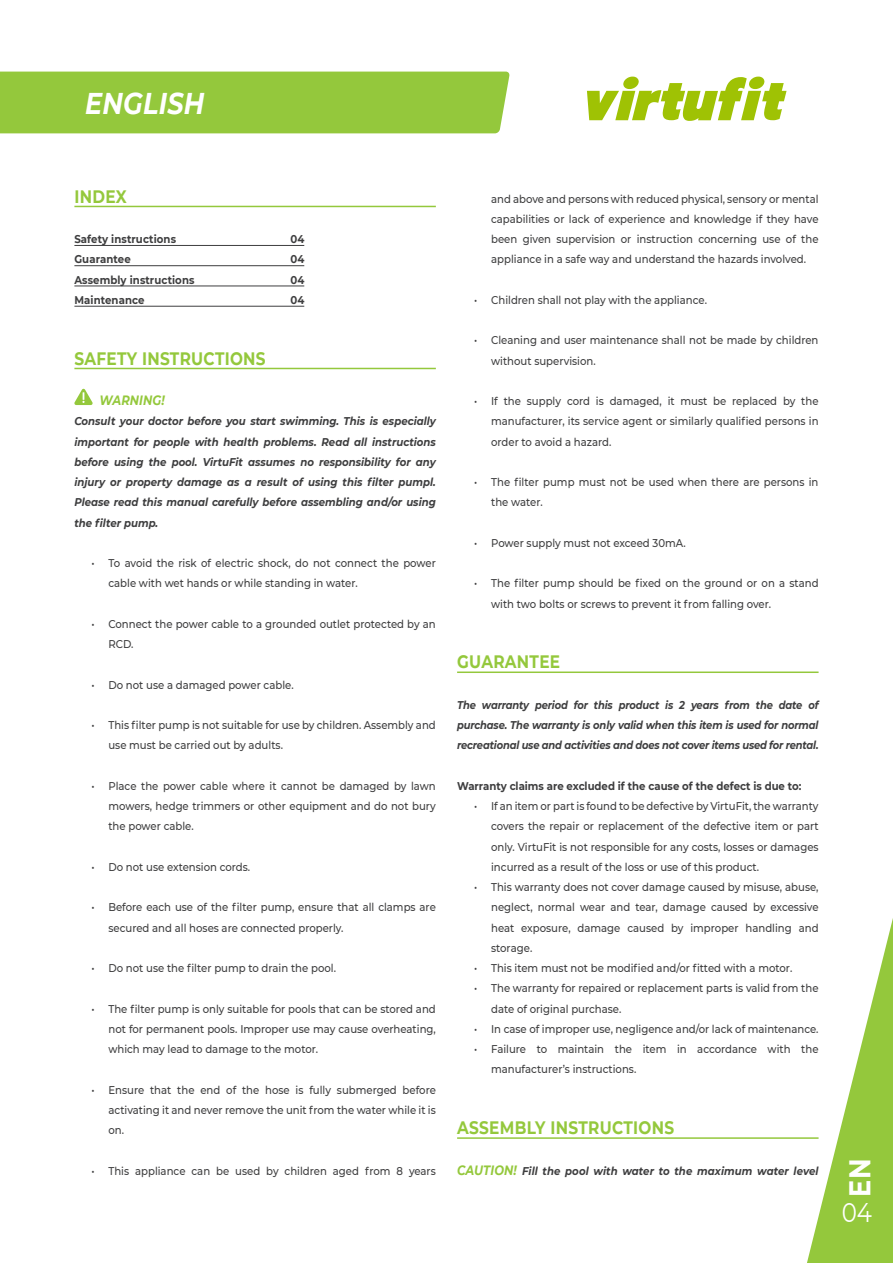
<style>
.page{position:relative;width:893px;height:1263px;background:#fff}
.page>*{position:absolute;margin:0;border:0;box-sizing:border-box;transform-origin:0 0}
.t1{font:italic 700 30px "Montserrat";letter-spacing:.01em;color:#fff;scale:.85 1}
.t2{font:700 30px "Montserrat";color:#fff;scale:.85 1}
.t3{font:27px "Montserrat";color:#fff;scale:.85 1}
.VF__Opsomming_platte_tekst{font:700 18px "Montserrat";letter-spacing:.02em;color:#94c83c;scale:.85 1}
.t4{font:italic 700 13.5px "Montserrat";letter-spacing:.01em;color:#94c83c;scale:.85 1}
.t5{font:500 11.25px/20.2px "Montserrat";color:#3e3e3f;scale:.9 1}
.t6{font:italic 700 11.25px/20.2px "Montserrat";color:#3e3e3f;text-align:justify;scale:.9 1}
.t7{font:italic 700 11.25px/20.2px "Montserrat";color:#3e3e3f;text-align:justify;scale:.88 1}
.t8{font:700 11.25px "Montserrat";letter-spacing:.01em;color:#3e3e3f;scale:.9 1}
.s1{font-size:13.5px;color:#94c83c}
</style>
<div class="page">
<div style="left:0;top:72px;width:510px;height:61px;background:#94c83c"></div>
<svg style="left:587px;top:77px;width:199px;height:44px"></svg>
<svg style="left:807px;top:918px;width:86px;height:345px"></svg>
<hr style="left:74px;top:206px;width:362px;height:1px;background:#94c83c">
<hr style="left:74px;top:245px;width:230px;height:1px;background:#3e3e3f">
<hr style="left:74px;top:265px;width:230px;height:1px;background:#3e3e3f">
<hr style="left:74px;top:286px;width:230px;height:1px;background:#3e3e3f">
<hr style="left:74px;top:306px;width:230px;height:1px;background:#3e3e3f">
<hr style="left:74px;top:368px;width:362px;height:1px;background:#94c83c">
<svg style="left:74px;top:389px;width:19px;height:16px"></svg>
<hr style="left:457px;top:671px;width:362px;height:2px;background:#94c83c">
<hr style="left:457px;top:1137px;width:362px;height:2px;background:#94c83c">
<h1 class="t1" style="left:85px;top:82px;width:142px">ENGLISH</h1>
<p class="VF__Opsomming_platte_tekst" style="left:74px;top:183px;width:63px">INDEX</p>
<p class="t8" style="left:74px;top:231px;width:114px">Safety instructions</p>
<p class="t8" style="left:290px;top:231px;width:17px">04</p>
<p class="t8" style="left:74px;top:251px;width:64px">Guarantee</p>
<p class="t8" style="left:290px;top:251px;width:17px">04</p>
<p class="t8" style="left:74px;top:271px;width:135px">Assembly instructions</p>
<p class="t8" style="left:290px;top:271px;width:17px">04</p>
<p class="t8" style="left:74px;top:292px;width:79px">Maintenance</p>
<p class="t8" style="left:290px;top:292px;width:17px">04</p>
<p class="VF__Opsomming_platte_tekst" style="left:74px;top:345px;width:227px">SAFETY INSTRUCTIONS</p>
<p class="t4" style="left:99px;top:390px;width:78px">WARNING!</p>
<p class="t6" style="left:74px;top:411px;width:403px">Consult your doctor before you start swimming. This is especially important for people with health problems. Read all instructions before using the pool. VirtuFit assumes no responsibility for any injury or property damage as a result of using this filter pumpl.<br>Please read this manual carefully before assembling and/or using the filter pump.</p>
<p class="t5" style="left:108px;top:552px;width:365px;text-indent:-17px">• To avoid the risk of electric shock, do not connect the power cable with wet hands or while standing in water.</p>
<p class="t5" style="left:108px;top:613px;width:365px;text-indent:-17px">• Connect the power cable to a grounded outlet protected by an<br>RCD.</p>
<p class="t5" style="left:91px;top:674px;width:226px">• Do not use a damaged power cable.</p>
<p class="t5" style="left:108px;top:714px;width:365px;text-indent:-17px">• This filter pump is not suitable for use by children. Assembly and use must be carried out by adults.</p>
<p class="t5" style="left:108px;top:775px;width:365px;text-align:justify;text-indent:-17px">• Place the power cable where it cannot be damaged by lawn mowers, hedge trimmers or other equipment and do not bury the power cable.</p>
<p class="t5" style="left:91px;top:856px;width:178px">• Do not use extension cords.</p>
<p class="t5" style="left:108px;top:897px;width:365px;text-indent:-17px">• Before each use of the filter pump, ensure that all clamps are secured and all hoses are connected properly.</p>
<p class="t5" style="left:91px;top:957px;width:273px">• Do not use the filter pump to drain the pool.</p>
<p class="t5" style="left:108px;top:998px;width:365px;text-align:justify;text-indent:-17px">• The filter pump is only suitable for pools that can be stored and not for permanent pools. Improper use may cause overheating, which may lead to damage to the motor.</p>
<p class="t5" style="left:108px;top:1079px;width:365px;text-align:justify;text-indent:-17px">• Ensure that the end of the hose is fully submerged before activating it and never remove the unit from the water while it is on.</p>
<p class="t5" style="left:91px;top:1160px;width:384px">• This appliance can be used by children aged from 8 years</p>
<p class="t5" style="left:491px;top:188px;width:365px;text-align:justify">and above and persons with reduced physical, sensory or mental capabilities or lack of experience and knowledge if they have been given supervision or instruction concerning use of the appliance in a safe way and understand the hazards involved.</p>
<p class="t5" style="left:474px;top:289px;width:260px">• Children shall not play with the appliance.</p>
<p class="t5" style="left:491px;top:330px;width:365px;text-indent:-17px">• Cleaning and user maintenance shall not be made by children without supervision.</p>
<p class="t5" style="left:491px;top:390px;width:365px;text-align:justify;text-indent:-17px">• If the supply cord is damaged, it must be replaced by the manufacturer, its service agent or similarly qualified persons in order to avoid a hazard.</p>
<p class="t5" style="left:491px;top:471px;width:365px;text-indent:-17px">• The filter pump must not be used when there are persons in the water.</p>
<p class="t5" style="left:474px;top:532px;width:237px">• Power supply must not exceed 30mA.</p>
<p class="t5" style="left:491px;top:573px;width:365px;text-indent:-17px">• The filter pump should be fixed on the ground or on a stand with two bolts or screws to prevent it from falling over.</p>
<p class="VF__Opsomming_platte_tekst" style="left:457px;top:649px;width:123px">GUARANTEE</p>
<p class="t7" style="left:457px;top:694px;width:412px">The warranty period for this product is 2 years from the date of purchase. The warranty is only valid when this item is used for normal recreational use and activities and does not cover items used for rental.</p>
<p class="t8" style="left:457px;top:778px;width:384px">Warranty claims are excluded if the cause of the defect is due to:</p>
<p class="t5" style="left:491px;top:795px;width:365px;text-align:justify;text-indent:-17px">• If an item or part is found to be defective by VirtuFit, the warranty covers the repair or replacement of the defective item or part only. VirtuFit is not responsible for any costs, losses or damages incurred as a result of the loss or use of this product.</p>
<p class="t5" style="left:491px;top:876px;width:365px;text-align:justify;text-indent:-17px">• This warranty does not cover damage caused by misuse, abuse, neglect, normal wear and tear, damage caused by excessive heat exposure, damage caused by improper handling and storage.</p>
<p class="t5" style="left:474px;top:957px;width:355px">• This item must not be modified and/or fitted with a motor.</p>
<p class="t5" style="left:491px;top:978px;width:365px;text-indent:-17px">• The warranty for repaired or replacement parts is valid from the date of original purchase.</p>
<p class="t5" style="left:474px;top:1018px;width:384px">• In case of improper use, negligence and/or lack of maintenance.</p>
<p class="t5" style="left:491px;top:1038px;width:365px;text-indent:-17px">• Failure to maintain the item in accordance with the manufacturer’s instructions.</p>
<p class="VF__Opsomming_platte_tekst" style="left:457px;top:1115px;width:257px">ASSEMBLY INSTRUCTIONS</p>
<p class="t6" style="left:457px;top:1160px;width:403px"><span class="s1">CAUTION!</span> Fill the pool with water to the maximum water level</p>
<h1 class="t2" style="left:838px;top:1197px;width:47px;rotate:-90deg">EN</h1>
<h2 class="t3" style="left:842px;top:1194px;width:37px">04</h2>
</div>
